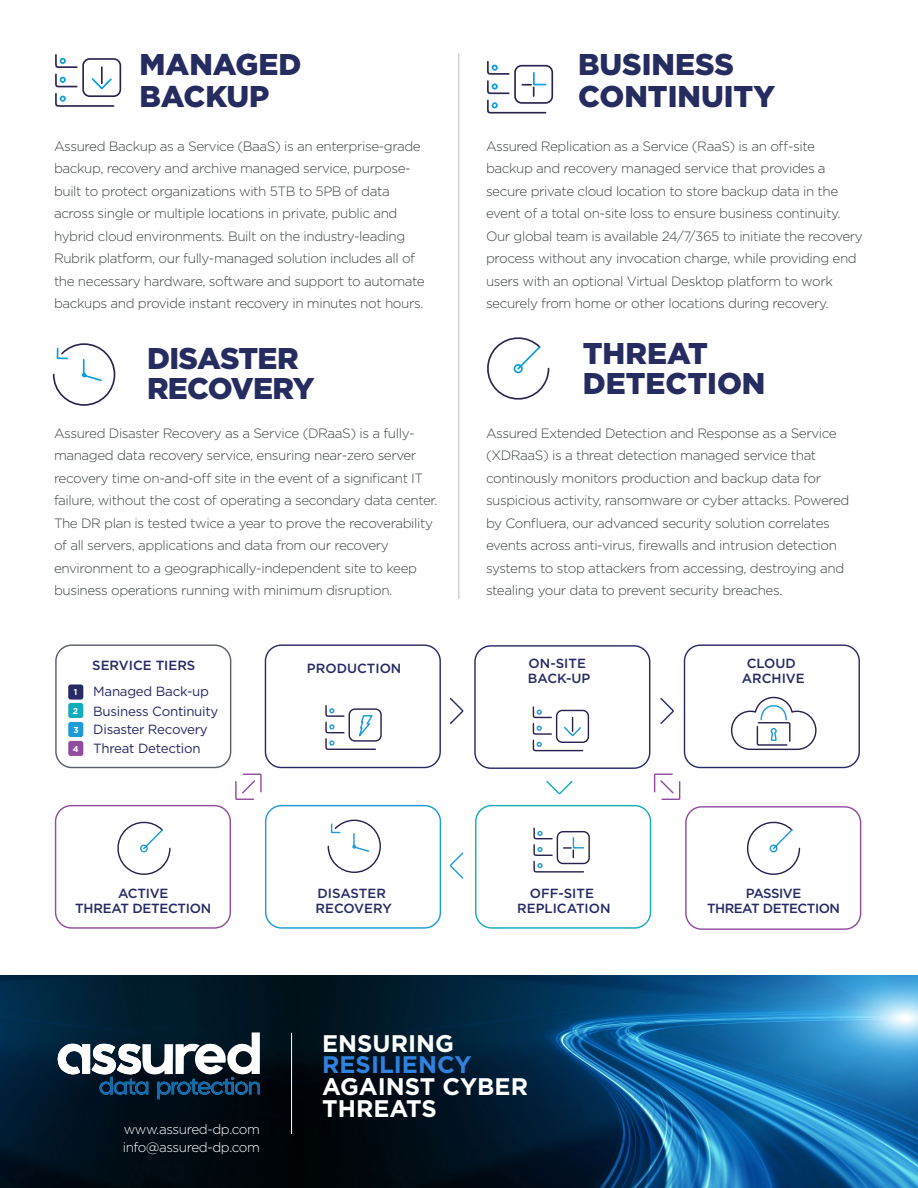
<style>
.page{position:relative;width:918px;height:1188px;background:#fff}
.page>*{position:absolute;margin:0;border:0;box-sizing:border-box;transform-origin:0 0}
.Headline{font:900 30px/31.5px "Gotham";letter-spacing:-.005em;color:#262c60}
.Body_Text{font:900 30px/31.5px "Gotham";color:#262c60}
.Headline-2{font:900 30px/30px "Gotham";letter-spacing:-.025em;color:#262c60}
.Headline-3{font:700 24px "Gotham";color:#fff}
.Headline-4{font:700 24px "Gotham";color:#3082de}
.Body_Text-2{font:300 13.5px/22.5px "Gotham";letter-spacing:-.03em;color:#3e4445}
.Headline-5{font:300 13.5px/22.5px "Gotham";letter-spacing:-.03em;color:#3e4445}
.Headline-6{font:300 13.5px "Gotham";letter-spacing:-.03em;color:#fff}
.t1{font:13.35px/18.9px "Gotham";letter-spacing:-.02em;color:#262964}
.t2{font:500 13.2px/14.4px "Gotham";color:#262964;text-align:center}
.t3{font:500 13.2px/14.4px "Gotham";letter-spacing:-.035em;color:#262964;text-align:center}
.t4{font:500 13.2px/14.4px "Gotham";letter-spacing:-.02em;color:#262964;text-align:center}
.t5{font:700 8.55px/18.6px "Gotham";color:#fff}
</style>
<div class="page">
<img style="left:0;top:976px;width:918px;height:212px">
<hr style="left:459px;top:53px;width:1px;height:546px;background:#bcbdc0">
<hr style="left:291px;top:1033px;width:1px;height:101px;background:#fff">
<svg style="left:56px;top:1032px;width:204px;height:67px"></svg>
<div style="left:82px;top:58px;width:39px;height:39px;border:2px solid #2b244f;border-radius:7px"></div>
<svg style="left:55px;top:54px;width:60px;height:53px"></svg>
<svg style="left:52px;top:343px;width:64px;height:63px"></svg>
<svg style="left:487px;top:337px;width:63px;height:63px"></svg>
<div style="left:514px;top:65px;width:39px;height:39px;border:2px solid #2b244f;border-radius:7px"></div>
<svg style="left:487px;top:60px;width:60px;height:54px"></svg>
<div style="left:684px;top:644px;width:176px;height:124px;border:1px solid #282967;border-radius:16px"></div>
<div style="left:55px;top:644px;width:176px;height:124px;border:1px solid #595e6a;border-radius:16px"></div>
<svg style="left:264px;top:644px;width:387px;height:125px"></svg>
<svg style="left:55px;top:804px;width:806px;height:126px"></svg>
<div style="left:68px;top:684px;width:15px;height:16px;background:#282967;border-radius:2px"></div>
<div style="left:68px;top:703px;width:15px;height:15px;background:#15acba;border-radius:2px"></div>
<div style="left:68px;top:722px;width:15px;height:15px;background:#1c9bd7;border-radius:2px"></div>
<div style="left:68px;top:741px;width:15px;height:15px;background:#904c9d;border-radius:2px"></div>
<svg style="left:730px;top:696px;width:87px;height:55px"></svg>
<svg style="left:327px;top:819px;width:55px;height:55px"></svg>
<svg style="left:743px;top:818px;width:58px;height:61px"></svg>
<svg style="left:114px;top:818px;width:57px;height:61px"></svg>
<svg style="left:448px;top:851px;width:17px;height:29px"></svg>
<svg style="left:235px;top:773px;width:446px;height:27px"></svg>
<div style="left:344px;top:706px;width:42px;height:39px;background:#fff;border-radius:6px"></div>
<div style="left:349px;top:708px;width:33px;height:34px;border:1px solid #29214f;border-radius:6px"></div>
<svg style="left:325px;top:704px;width:52px;height:47px"></svg>
<svg style="left:449px;top:697px;width:225px;height:55px"></svg>
<div style="left:553px;top:828px;width:41px;height:39px;background:#fff;border-radius:6px"></div>
<div style="left:557px;top:831px;width:33px;height:33px;border:1px solid #29214f;border-radius:6px"></div>
<svg style="left:533px;top:827px;width:52px;height:46px"></svg>
<p class="Headline" style="left:140px;top:49px;width:164px">MANAGED<br>BACKUP</p>
<p class="Body_Text-2" style="left:54px;top:134px;width:372px">Assured Backup as a Service (BaaS) is an enterprise-grade backup, recovery and archive managed service, purpose&shy;built to protect organizations with 5TB to 5PB of data across single or multiple locations in private, public and hybrid cloud environments. Built on the industry-leading Rubrik platform, our fully-managed solution includes all of the necessary hardware, software and support to automate backups and provide instant recovery in minutes not hours.</p>
<p class="Headline-2" style="left:147px;top:343px;width:169px">DISASTER<br>RECOVERY</p>
<p class="Body_Text" style="left:578px;top:49px;width:199px">BUSINESS<br>CONTINUITY</p>
<p class="Body_Text-2" style="left:486px;top:134px;width:356px">Assured Replication as a Service (RaaS) is an off-site backup and recovery managed service that provides a secure private cloud location to store backup data in the event of a total on-site loss to ensure business continuity.</p>
<p class="Body_Text-2" style="left:486px;top:224px;width:378px">Our global team is available 24/7/365 to initiate the recovery process without any invocation charge, while providing end users with an optional Virtual Desktop platform to work securely from home or other locations during recovery.</p>
<p class="Headline" style="left:583px;top:338px;width:184px;line-height:30px">THREAT<br>DETECTION</p>
<p class="Headline-5" style="left:54px;top:421px;width:385px">Assured Disaster Recovery as a Service (DRaaS) is a fully&shy;managed data recovery service, ensuring near-zero server recovery time on-and-off site in the event of a significant IT failure, without the cost of operating a secondary data center.<br>The DR plan is tested twice a year to prove the recoverability of all servers, applications and data from our recovery environment to a geographically-independent site to keep business operations running with minimum disruption.</p>
<p class="Headline-5" style="left:486px;top:421px;width:365px">Assured Extended Detection and Response as a Service (XDRaaS) is a threat detection managed service that continously monitors production and backup data for suspicious activity, ransomware or cyber attacks. Powered by Confluera, our advanced security solution correlates events across anti-virus, firewalls and intrusion detection systems to stop attackers from accessing, destroying and stealing your data to prevent security breaches.</p>
<p class="t5" style="left:73px;top:683px;width:7px">1<br>2<br>3</p>
<p class="t5" style="left:73px;top:739px;width:7px">4</p>
<p class="t2" style="left:92px;top:658px;width:105px">SERVICE TIERS</p>
<p class="t2" style="left:307px;top:661px;width:96px">PRODUCTION</p>
<p class="t1" style="left:93px;top:682px;width:117px">Managed Back-up</p>
<p class="t1" style="left:93px;top:720px;width:116px">Disaster Recovery<br>Threat Detection</p>
<p class="t1" style="left:93px;top:701px;width:127px">Business Continuity</p>
<p class="t2" style="left:528px;top:656px;width:64px;text-align:left">ON-SITE<br>BACK-UP</p>
<p class="t2" style="left:742px;top:656px;width:64px">CLOUD<br>ARCHIVE</p>
<p class="t4" style="left:75px;top:886px;width:138px">ACTIVE<br>THREAT DETECTION</p>
<p class="t3" style="left:707px;top:886px;width:135px">PASSIVE<br>THREAT DETECTION</p>
<p class="t2" style="left:517px;top:886px;width:95px">OFF-SITE<br>REPLICATION</p>
<p class="t2" style="left:316px;top:886px;width:78px;text-align:left">DISASTER<br>RECOVERY</p>
<p class="Headline-6" style="left:124px;top:1120px;width:138px">www.assured-dp.com</p>
<p class="Headline-6" style="left:123px;top:1139px;width:139px">info@assured-dp.com</p>
<p class="Headline-3" style="left:322px;top:1027px;width:133px">ENSURING</p>
<p class="Headline-4" style="left:322px;top:1049px;width:151px">RESILIENCY</p>
<p class="Headline-3" style="left:322px;top:1071px;width:207px">AGAINST CYBER</p>
<p class="Headline-3" style="left:322px;top:1093px;width:116px">THREATS</p>
</div>
